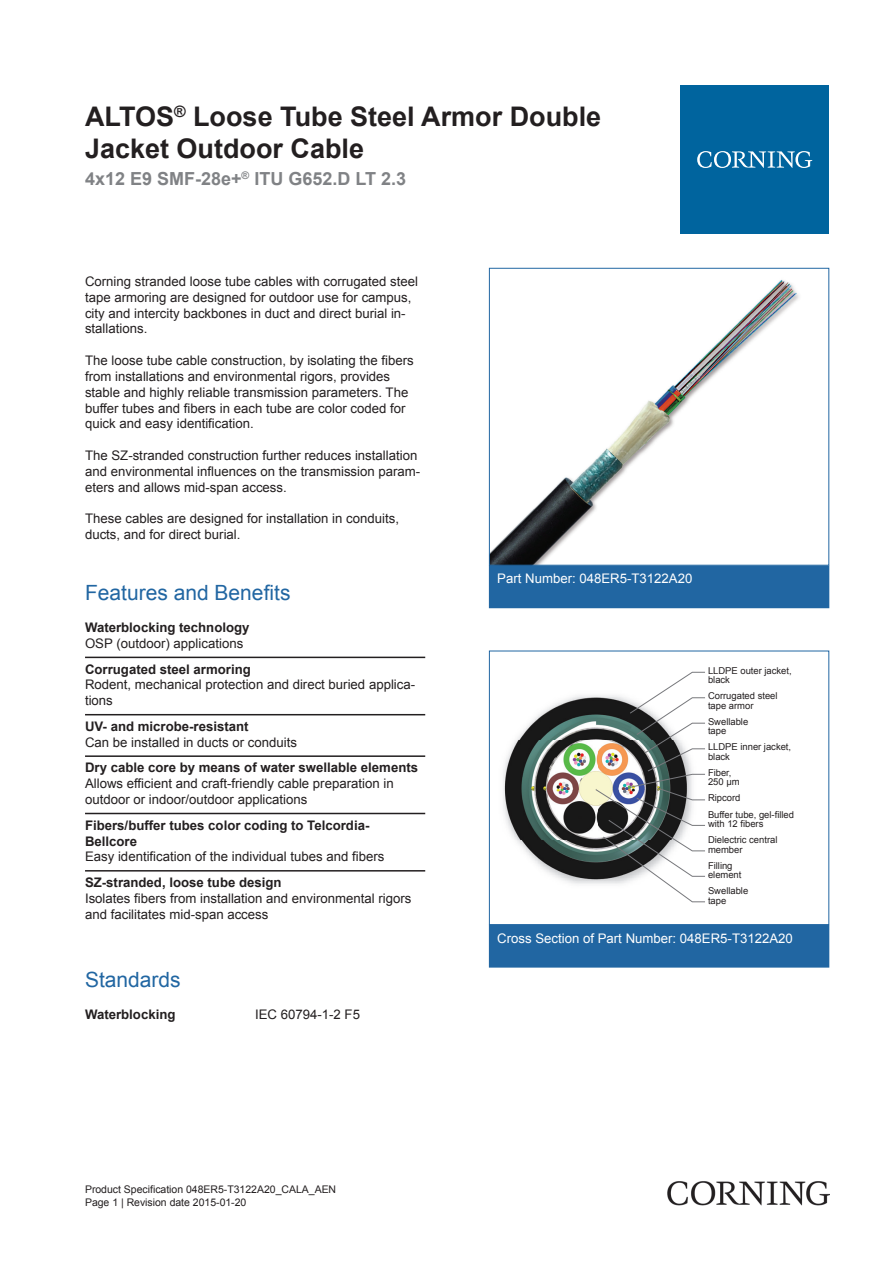
<style>
.page{position:relative;width:893px;height:1263px;background:#fff}
.page>*{position:absolute;margin:0;border:0;box-sizing:border-box;transform-origin:0 0}
.t1{font:700 27px/32.4px "Arial";color:#231f20}
.t2{font:21px "Arial";color:#2166a2}
.t3{font:700 18px "Arial";color:#808285}
.t4{font:13.2px/15.9px "Arial";color:#231f20}
.t5{font:700 13.2px/15.9px "Arial";color:#231f20}
.t6{font:13.2px "Arial";color:#fff}
.t7{font:10.5px/12.6px "Arial";color:#231f20}
.t8{font:9.45px/9.4px "Arial";color:#231f20}
</style>
<div class="page">
<img style="left:491px;top:279px;width:308px;height:285px">
<div style="left:489px;top:268px;width:340px;height:298px;border:1px solid #2166a2"></div>
<div style="left:489px;top:566px;width:340px;height:42px;background:#2166a2"></div>
<img style="left:503px;top:695px;width:92px;height:189px">
<svg style="left:595px;top:672px;width:110px;height:230px"></svg>
<div style="left:489px;top:651px;width:340px;height:274px;border:1px solid #2166a2"></div>
<div style="left:489px;top:925px;width:340px;height:42px;background:#2166a2"></div>
<hr style="left:85px;top:657px;width:340px;height:1px;background:#231f20">
<hr style="left:85px;top:714px;width:340px;height:1px;background:#231f20">
<hr style="left:85px;top:755px;width:340px;height:2px;background:#231f20">
<hr style="left:85px;top:813px;width:340px;height:1px;background:#231f20">
<hr style="left:85px;top:870px;width:340px;height:1px;background:#231f20">
<div style="left:680px;top:85px;width:149px;height:149px;background:#00649e"></div>
<svg style="left:697px;top:151px;width:115px;height:17px"></svg>
<img style="left:668px;top:1181px;width:161px;height:24px">
<h1 class="t1" style="left:85px;top:101px;width:518px">ALTOS<sup>®</sup> Loose Tube Steel Armor Double<br>Jacket Outdoor Cable</h1>
<h3 class="t3" style="left:85px;top:166px;width:323px">4x12 E9 SMF-28e+<sup>®</sup> ITU G652.D LT 2.3</h3>
<p class="t4" style="left:85px;top:273px;width:335px">Corning stranded loose tube cables with corrugated steel tape armoring are designed for outdoor use for campus, city and intercity backbones in duct and direct burial in&shy;stallations.</p>
<p class="t4" style="left:85px;top:353px;width:330px">The loose tube cable construction, by isolating the fibers from installations and environmental rigors, provides stable and highly reliable transmission parameters. The buffer tubes and fibers in each tube are color coded for quick and easy identification.</p>
<p class="t4" style="left:85px;top:448px;width:337px">The SZ-stranded construction further reduces installation and environmental influences on the transmission param&shy;eters and allows mid-span access.</p>
<p class="t4" style="left:85px;top:511px;width:316px">These cables are designed for installation in conduits, ducts, and for direct burial.</p>
<h2 class="t2" style="left:85px;top:579px;width:207px">Features and Benefits</h2>
<p class="t5" style="left:85px;top:620px;width:166px">Waterblocking technology</p>
<p class="t4" style="left:85px;top:635px;width:160px">OSP (outdoor) applications</p>
<p class="t5" style="left:85px;top:661px;width:167px">Corrugated steel armoring</p>
<p class="t4" style="left:85px;top:677px;width:332px">Rodent, mechanical protection and direct buried applica&shy;tions</p>
<p class="t5" style="left:85px;top:719px;width:165px">UV- and microbe-resistant</p>
<p class="t4" style="left:85px;top:734px;width:214px">Can be installed in ducts or conduits</p>
<p class="t5" style="left:85px;top:760px;width:335px">Dry cable core by means of water swellable elements</p>
<p class="t4" style="left:85px;top:776px;width:310px">Allows efficient and craft-friendly cable preparation in outdoor or indoor/outdoor applications</p>
<p class="t5" style="left:85px;top:817px;width:286px">Fibers/buffer tubes color coding to Telcordia-<br>Bellcore</p>
<p class="t4" style="left:85px;top:849px;width:301px">Easy identification of the individual tubes and fibers</p>
<p class="t5" style="left:85px;top:875px;width:198px">SZ-stranded, loose tube design</p>
<p class="t4" style="left:85px;top:890px;width:328px">Isolates fibers from installation and environmental rigors and facilitates mid-span access</p>
<h2 class="t2" style="left:85px;top:965px;width:97px">Standards</h2>
<p class="t5" style="left:85px;top:1007px;width:92px">Waterblocking</p>
<p class="t4" style="left:255px;top:1006px;width:106px">IEC 60794-1-2 F5</p>
<p class="t7" style="left:85px;top:1183px;width:253px">Product Specification 048ER5-T3122A20_CALA_AEN<br>Page 1 | Revision date 2015-01-20</p>
<p class="t6" style="left:497px;top:570px;width:197px">Part Number: 048ER5-T3122A20</p>
<p class="t8" style="left:708px;top:666px;width:85px">LLDPE outer jacket, black</p>
<p class="t8" style="left:708px;top:691px;width:71px">Corrugated steel tape armor</p>
<p class="t8" style="left:708px;top:717px;width:42px">Swellable tape</p>
<p class="t8" style="left:708px;top:742px;width:85px">LLDPE inner jacket, black</p>
<p class="t8" style="left:708px;top:768px;width:33px">Fiber,<br>250 µm</p>
<p class="t8" style="left:708px;top:790px;width:88px;line-height:16px">Ripcord<br>Buffer tube, gel-filled</p>
<p class="t8" style="left:708px;top:816px;width:71px;line-height:16px">with 12 fibers<br>Dielectric central</p>
<p class="t8" style="left:708px;top:841px;width:36px;line-height:16px">member<br>Filling</p>
<p class="t8" style="left:708px;top:867px;width:42px;line-height:16px">element<br>Swellable</p>
<p class="t8" style="left:708px;top:895px;width:20px">tape</p>
<p class="t6" style="left:497px;top:929px;width:297px">Cross Section of Part Number: 048ER5-T3122A20</p>
</div>
